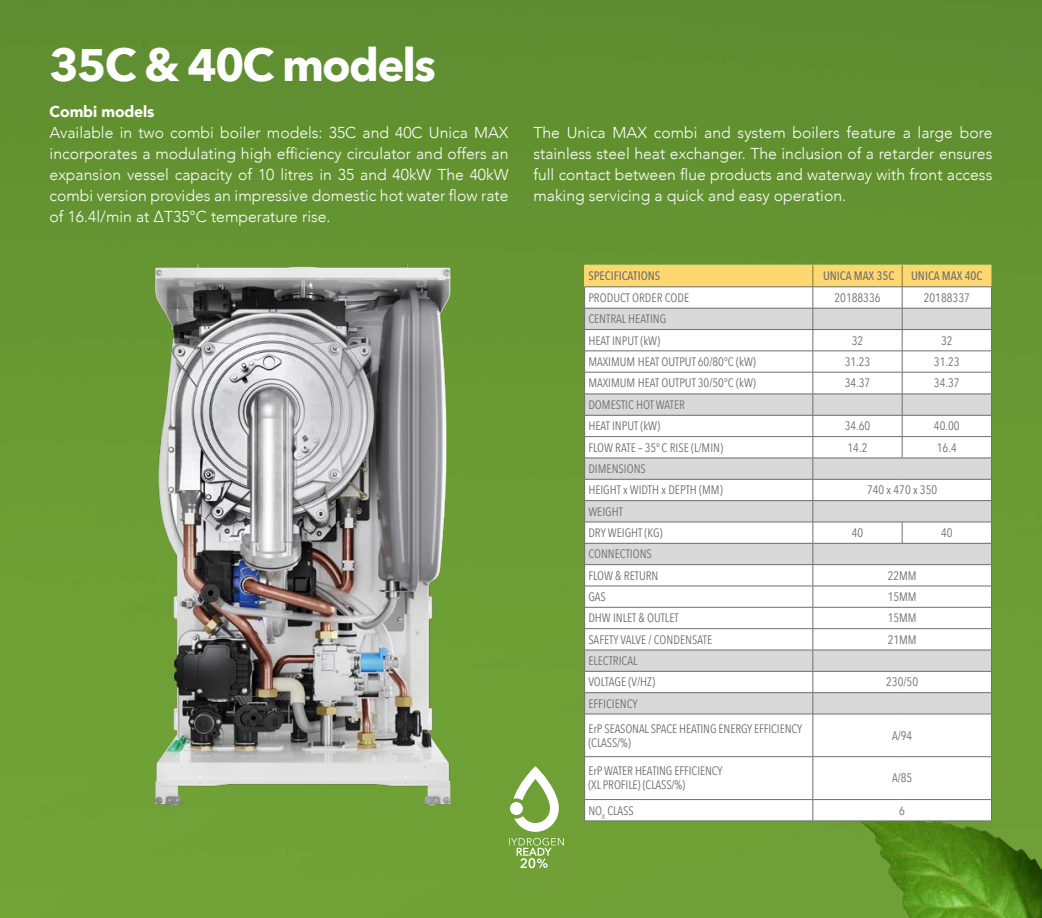
<style>
.page{position:relative;width:1042px;height:918px;background:#fff}
.page>*{position:absolute;margin:0;border:0;box-sizing:border-box;transform-origin:0 0}
.t1{font:700 45.5px "Avenir Next";letter-spacing:-.04em;color:#fff}
.t2{font:300 15.75px/21px "Avenir";color:#fff;text-align:justify}
.t3{font:900 15.75px "Avenir";letter-spacing:-.01em;color:#fff}
.Table_text{font:12.25px/14px "Avenir Next Condensed";color:#706f6f}
.Table_text_centered{font:12.25px "Avenir Next Condensed";color:#706f6f}
.Table_Header__DOMEST{font:500 12.25px "Avenir Next Condensed";color:#706f6f}
</style>
<div class="page">
<img style="left:0;top:0;width:1042px;height:918px">
<img style="left:833px;top:806px;width:209px;height:112px">
<svg style="left:585px;top:714px;width:406px;height:106px"></svg>
<hr style="left:991px;top:714px;width:1px;height:42px;background:#706f6f">
<hr style="left:991px;top:757px;width:1px;height:42px;background:#706f6f">
<svg style="left:991px;top:800px;width:1px;height:20px"></svg>
<hr style="left:584px;top:714px;width:1px;height:42px;background:#706f6f">
<hr style="left:584px;top:756px;width:229px;height:1px;background:#706f6f">
<hr style="left:584px;top:757px;width:1px;height:42px;background:#706f6f">
<hr style="left:584px;top:799px;width:229px;height:1px;background:#706f6f">
<svg style="left:584px;top:800px;width:1px;height:20px"></svg>
<hr style="left:584px;top:820px;width:229px;height:1px;background:#706f6f">
<hr style="left:812px;top:714px;width:1px;height:42px;background:#706f6f">
<hr style="left:813px;top:756px;width:89px;height:1px;background:#706f6f">
<hr style="left:812px;top:757px;width:1px;height:42px;background:#706f6f">
<hr style="left:902px;top:756px;width:89px;height:1px;background:#706f6f">
<hr style="left:813px;top:799px;width:89px;height:1px;background:#706f6f">
<svg style="left:812px;top:800px;width:1px;height:20px"></svg>
<hr style="left:902px;top:799px;width:89px;height:1px;background:#706f6f">
<hr style="left:813px;top:820px;width:89px;height:1px;background:#706f6f">
<hr style="left:902px;top:820px;width:89px;height:1px;background:#706f6f">
<svg style="left:584px;top:265px;width:408px;height:449px"></svg>
<hr style="left:813px;top:713px;width:89px;height:1px;background:#706f6f">
<hr style="left:902px;top:713px;width:89px;height:1px;background:#706f6f">
<img style="left:149px;top:265px;width:311px;height:577px">
<svg style="left:513px;top:766px;width:46px;height:66px"></svg>
<div style="left:510px;top:802px;width:13px;height:13px;background:#fff;border-radius:50%"></div>
<svg style="left:509px;top:838px;width:55px;height:30px;background:#8db35e"></svg>
<p class="t1" style="left:50px;top:26px;width:388px">35C &amp; 40C models</p>
<p class="t3" style="left:50px;top:98px;width:106px">Combi models</p>
<p class="t2" style="left:50px;top:122px;width:460px">Available in two combi boiler models: 35C and 40C Unica MAX incorporates a modulating high efficiency circulator and offers an expansion vessel capacity of 10 litres in 35 and 40kW The 40kW combi version provides an impressive domestic hot water flow rate of 16.4l/min at ΔT35°C temperature rise.</p>
<p class="t2" style="left:533px;top:122px;width:460px">The Unica MAX combi and system boilers feature a large bore stainless steel heat exchanger. The inclusion of a retarder ensures full contact between flue products and waterway with front access making servicing a quick and easy operation.</p>
<p class="Table_Header__DOMEST" style="left:588px;top:269px;width:73px">SPECIFICATIONS</p>
<p class="Table_Header__DOMEST" style="left:823px;top:269px;width:73px">UNICA MAX 35C</p>
<p class="Table_Header__DOMEST" style="left:911px;top:269px;width:73px">UNICA MAX 40C</p>
<p class="Table_text" style="left:588px;top:290px;width:102px">PRODUCT ORDER CODE</p>
<p class="Table_text_centered" style="left:834px;top:287px;width:48px">20188336</p>
<p class="Table_text_centered" style="left:924px;top:287px;width:48px">20188337</p>
<p class="Table_text" style="left:588px;top:311px;width:79px">CENTRAL HEATING</p>
<p class="Table_text" style="left:588px;top:333px;width:73px">HEAT INPUT (kW)</p>
<p class="Table_text_centered" style="left:852px;top:330px;width:13px">32</p>
<p class="Table_text_centered" style="left:941px;top:330px;width:13px">32</p>
<p class="Table_text" style="left:588px;top:354px;width:169px">MAXIMUM HEAT OUTPUT 60/80°C (kW)</p>
<p class="Table_text_centered" style="left:844px;top:351px;width:27px">31.23</p>
<p class="Table_text_centered" style="left:934px;top:351px;width:27px">31.23</p>
<p class="Table_text" style="left:588px;top:375px;width:169px">MAXIMUM HEAT OUTPUT 30/50°C (kW)</p>
<p class="Table_text_centered" style="left:844px;top:373px;width:27px">34.37</p>
<p class="Table_text_centered" style="left:934px;top:373px;width:27px">34.37</p>
<p class="Table_text" style="left:588px;top:397px;width:98px">DOMESTIC HOT WATER</p>
<p class="Table_text" style="left:588px;top:418px;width:73px">HEAT INPUT (kW)</p>
<p class="Table_text_centered" style="left:844px;top:415px;width:27px">34.60</p>
<p class="Table_text_centered" style="left:934px;top:415px;width:27px">40.00</p>
<p class="Table_text" style="left:588px;top:440px;width:136px">FLOW RATE – 35°C RISE (L/MIN)</p>
<p class="Table_text_centered" style="left:847px;top:437px;width:21px">14.2</p>
<p class="Table_text_centered" style="left:937px;top:437px;width:21px">16.4</p>
<p class="Table_text" style="left:588px;top:461px;width:59px">DIMENSIONS</p>
<p class="Table_text" style="left:588px;top:482px;width:136px">HEIGHT x WIDTH x DEPTH (MM)</p>
<p class="Table_text_centered" style="left:867px;top:479px;width:72px">740 x 470 x 350</p>
<p class="Table_text" style="left:588px;top:504px;width:36px">WEIGHT</p>
<p class="Table_text" style="left:588px;top:525px;width:76px">DRY WEIGHT (KG)</p>
<p class="Table_text_centered" style="left:852px;top:522px;width:13px">40</p>
<p class="Table_text_centered" style="left:941px;top:522px;width:13px">40</p>
<p class="Table_text" style="left:588px;top:546px;width:65px">CONNECTIONS</p>
<p class="Table_text" style="left:588px;top:568px;width:72px">FLOW &amp; RETURN</p>
<p class="Table_text_centered" style="left:887px;top:565px;width:31px">22MM</p>
<p class="Table_text" style="left:588px;top:589px;width:19px">GAS</p>
<p class="Table_text_centered" style="left:887px;top:586px;width:31px">15MM</p>
<p class="Table_text" style="left:588px;top:610px;width:92px">DHW INLET &amp; OUTLET</p>
<p class="Table_text_centered" style="left:887px;top:607px;width:31px">15MM</p>
<p class="Table_text" style="left:588px;top:632px;width:125px">SAFETY VALVE / CONDENSATE</p>
<p class="Table_text_centered" style="left:887px;top:629px;width:31px">21MM</p>
<p class="Table_text" style="left:588px;top:653px;width:51px">ELECTRICAL</p>
<p class="Table_text" style="left:588px;top:674px;width:68px">VOLTAGE (V/HZ)</p>
<p class="Table_text_centered" style="left:886px;top:671px;width:33px">230/50</p>
<p class="Table_text" style="left:588px;top:696px;width:51px">EFFICIENCY</p>
<p class="Table_text" style="left:588px;top:721px;width:215px">ErP SEASONAL SPACE HEATING ENERGY EFFICIENCY (CLASS/%)</p>
<p class="Table_text_centered" style="left:892px;top:725px;width:22px">A/94</p>
<p class="Table_text" style="left:588px;top:763px;width:136px">ErP WATER HEATING EFFICIENCY (XL PROFILE) (CLASS/%)</p>
<p class="Table_text_centered" style="left:892px;top:767px;width:22px">A/85</p>
<p class="Table_text" style="left:588px;top:802px;width:47px">NO<sub>X</sub> CLASS</p>
<p class="Table_text_centered" style="left:899px;top:800px;width:7px">6</p>
</div>
